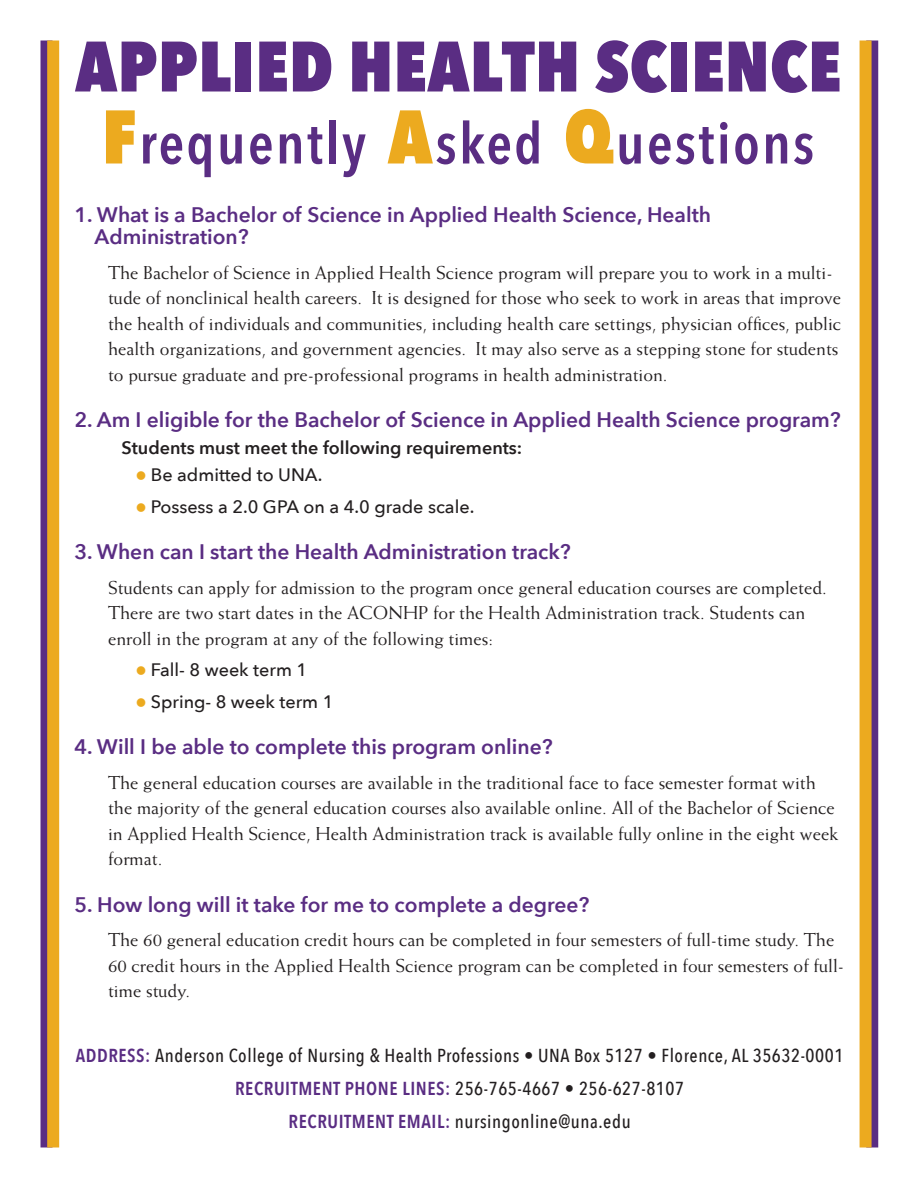
<style>
.page{position:relative;width:918px;height:1188px;background:#fff}
.page>*{position:absolute;margin:0;border:0;box-sizing:border-box;transform-origin:0 0}
.t1{font:800 70.5px "Avenir Next Condensed";letter-spacing:.01em;color:#5a2d83}
.t2{font:600 57px "Avenir Next Condensed";letter-spacing:.04em;color:#5a2d83}
.t3{font:600 21px/22.5px "Avenir Next";color:#5a2d83}
.t4{font:18.75px/25.5px "Weiss";color:#231f20}
.t5{font:500 18.75px/33px "Avenir Next Condensed";letter-spacing:.03em;color:#231f20;text-align:center}
.t6{font:500 18px "Avenir Next";color:#231f20}
.t7{font:600 18px "Avenir Next";color:#231f20}
.s1{font-weight:800;font-size:75px;color:#ecaa1f}
.s2{font-size:24px;color:#ecaa1f}
.s3{font-weight:600;color:#5a2d83}
</style>
<div class="page">
<div style="left:40px;top:40px;width:12px;height:1108px;background:#5a2d83"></div>
<div style="left:47px;top:40px;width:12px;height:1108px;background:#ecaa1f"></div>
<div style="left:866px;top:40px;width:12px;height:1108px;background:#5a2d83"></div>
<div style="left:860px;top:40px;width:12px;height:1108px;background:#ecaa1f"></div>
<h1 class="t1" style="left:75px;top:23px;width:767px">APPLIED HEALTH SCIENCE</h1>
<h2 class="t2" style="left:102px;top:94px;width:714px"><span class="s1">F</span>requently <span class="s1">A</span>sked <span class="s1">Q</span>uestions</h2>
<p class="t3" style="left:95px;top:203px;width:618px;text-indent:-20px">1. What is a Bachelor of Science in Applied Health Science, Health<br>Administration?</p>
<p class="t4" style="left:108px;top:259px;width:735px">The Bachelor of Science in Applied Health Science program will prepare you to work in a multi&shy;tude of nonclinical health careers. It is designed for those who seek to work in areas that improve the health of individuals and communities, including health care settings, physician offices, public health organizations, and government agencies. It may also serve as a stepping stone for students to pursue graduate and pre-professional programs in health administration.</p>
<p class="t3" style="left:74px;top:408px;width:768px">2. Am I eligible for the Bachelor of Science in Applied Health Science program?</p>
<p class="t7" style="left:122px;top:433px;width:402px">Students must meet the following requirements:</p>
<p class="t6" style="left:135px;top:460px;width:189px"><span class="s2">•</span> Be admitted to UNA.</p>
<p class="t6" style="left:135px;top:491px;width:341px"><span class="s2">•</span> Possess a 2.0 GPA on a 4.0 grade scale.</p>
<p class="t3" style="left:74px;top:540px;width:498px">3. When can I start the Health Administration track?</p>
<p class="t4" style="left:108px;top:574px;width:720px">Students can apply for admission to the program once general education courses are completed.<br>There are two start dates in the ACONHP for the Health Administration track. Students can enroll in the program at any of the following times:</p>
<p class="t6" style="left:135px;top:655px;width:174px"><span class="s2">•</span> Fall- 8 week term 1</p>
<p class="t6" style="left:135px;top:686px;width:200px"><span class="s2">•</span> Spring- 8 week term 1</p>
<p class="t3" style="left:74px;top:735px;width:480px">4. Will I be able to complete this program online?</p>
<p class="t4" style="left:108px;top:769px;width:732px">The general education courses are available in the traditional face to face semester format with the majority of the general education courses also available online. All of the Bachelor of Science in Applied Health Science, Health Administration track is available fully online in the eight week format.</p>
<p class="t3" style="left:74px;top:893px;width:517px">5. How long will it take for me to complete a degree?</p>
<p class="t4" style="left:108px;top:927px;width:738px">The 60 general education credit hours can be completed in four semesters of full-time study. The<br>60 credit hours in the Applied Health Science program can be completed in four semesters of full&shy;time study.</p>
<p class="t5" style="left:76px;top:1039px;width:769px"><span class="s3">ADDRESS:</span> Anderson College of Nursing &amp; Health Professions • UNA Box 5127 • Florence, AL 35632-0001<br><span class="s3">RECRUITMENT PHONE LINES:</span> 256-765-4667 • 256-627-8107<br><span class="s3">RECRUITMENT EMAIL:</span> nursingonline@una.edu</p>
</div>
